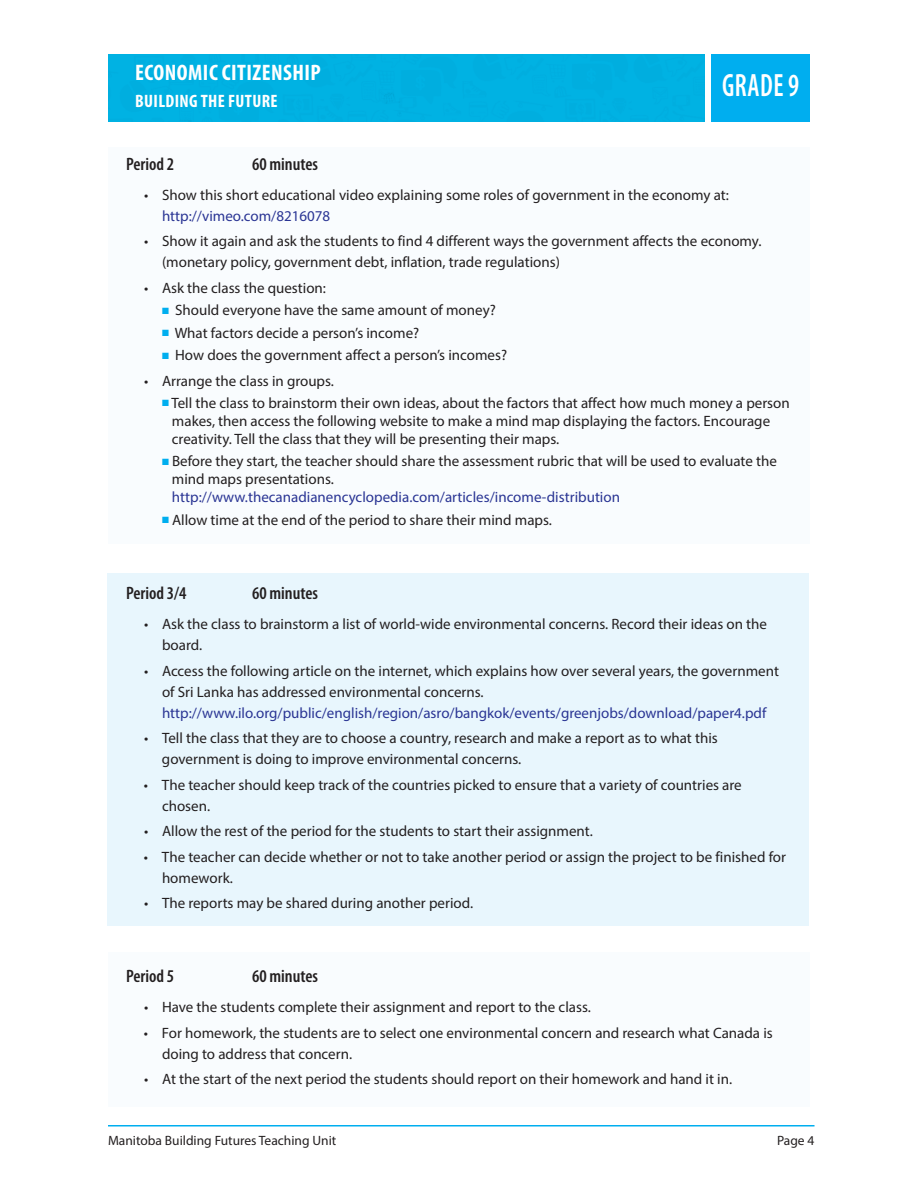
<style>
.page{position:relative;width:918px;height:1188px;background:#fff}
.page>*{position:absolute;margin:0;border:0;box-sizing:border-box;transform-origin:0 0}
.t1{font:600 condensed 32.4px "Myriad Pro";letter-spacing:.02em;color:#fff;scale:.83 1}
.t2{font:700 condensed 22.5px "Myriad Pro";letter-spacing:.02em;color:#fff}
.t3{font:600 condensed 18px "Myriad Pro";color:#231f20}
.t4{font:700 condensed 18px "Myriad Pro";letter-spacing:.02em;color:#fff}
.t5{font:15px/21px "Myriad Pro";color:#231f20}
.t6{font:15px "Myriad Pro";color:#2a3594}
.t7{font:13.5px "Myriad Pro";color:#231f20}
.s1{color:#00aeef}
</style>
<div class="page">
<div style="left:108px;top:952px;width:701px;height:155px;background:#f9fcfe"></div>
<div style="left:108px;top:147px;width:701px;height:396px;background:#f9fcfe"></div>
<div style="left:107px;top:573px;width:701px;height:353px;background:#e8f6fd"></div>
<hr style="left:108px;top:1125px;width:707px;height:1px;background:#00aeef">
<div style="left:711px;top:54px;width:99px;height:67px;background:#00aeef"></div>
<div style="left:108px;top:54px;width:597px;height:67px;background:#00b1e3"></div>
<h2 class="t2" style="left:135px;top:65px;width:187px">ECONOMIC CITIZENSHIP</h2>
<p class="t4" style="left:135px;top:95px;width:144px">BUILDING THE FUTURE</p>
<h1 class="t1" style="left:722px;top:73px;width:94px">GRADE 9</h1>
<p class="t3" style="left:126px;top:157px;width:50px">Period 2</p>
<p class="t3" style="left:252px;top:157px;width:68px">60 minutes</p>
<p class="t5" style="left:144px;top:185px;width:586px">• Show this short educational video explaining some roles of government in the economy at:</p>
<p class="t6" style="left:162px;top:210px;width:170px">http://vimeo.com/8216078</p>
<p class="t5" style="left:162px;top:232px;width:601px;text-indent:-18px">• Show it again and ask the students to find 4 different ways the government affects the economy. (monetary policy, government debt, inflation, trade regulations)</p>
<p class="t5" style="left:144px;top:278px;width:184px">• Ask the class the question:</p>
<p class="t5" style="left:162px;top:301px;width:335px"><span class="s1">■</span> Should everyone have the same amount of money?</p>
<p class="t5" style="left:162px;top:323px;width:259px"><span class="s1">■</span> What factors decide a person’s income?</p>
<p class="t5" style="left:162px;top:346px;width:347px"><span class="s1">■</span> How does the government affect a person’s incomes?</p>
<p class="t5" style="left:144px;top:371px;width:192px">• Arrange the class in groups.</p>
<p class="t5" style="left:172px;top:395px;width:619px;line-height:18px;text-indent:-10px"><span class="s1">■</span> Tell the class to brainstorm their own ideas, about the factors that affect how much money a person makes, then access the following website to make a mind map displaying the factors. Encourage creativity. Tell the class that they will be presenting their maps.</p>
<p class="t5" style="left:172px;top:454px;width:607px;line-height:18px;text-indent:-10px"><span class="s1">■</span> Before they start, the teacher should share the assessment rubric that will be used to evaluate the mind maps presentations.</p>
<p class="t6" style="left:172px;top:492px;width:450px">http://www.thecanadianencyclopedia.com/articles/income-distribution</p>
<p class="t5" style="left:162px;top:511px;width:392px"><span class="s1">■</span> Allow time at the end of the period to share their mind maps.</p>
<p class="t3" style="left:126px;top:587px;width:62px">Period 3/4</p>
<p class="t3" style="left:252px;top:587px;width:68px">60 minutes</p>
<p class="t5" style="left:162px;top:615px;width:607px;text-indent:-18px">• Ask the class to brainstorm a list of world-wide environmental concerns. Record their ideas on the board.</p>
<p class="t5" style="left:162px;top:661px;width:619px;text-indent:-18px">• Access the following article on the internet, which explains how over several years, the government of Sri Lanka has addressed environmental concerns.</p>
<p class="t6" style="left:162px;top:707px;width:606px">http://www.ilo.org/public/english/region/asro/bangkok/events/greenjobs/download/paper4.pdf</p>
<p class="t5" style="left:162px;top:729px;width:557px;text-indent:-18px">• Tell the class that they are to choose a country, research and make a report as to what this government is doing to improve environmental concerns.</p>
<p class="t5" style="left:162px;top:775px;width:581px;text-indent:-18px">• The teacher should keep track of the countries picked to ensure that a variety of countries are chosen.</p>
<p class="t5" style="left:144px;top:822px;width:450px">• Allow the rest of the period for the students to start their assignment.</p>
<p class="t5" style="left:162px;top:847px;width:625px;text-indent:-18px">• The teacher can decide whether or not to take another period or assign the project to be finished for homework.</p>
<p class="t5" style="left:144px;top:894px;width:331px">• The reports may be shared during another period.</p>
<p class="t3" style="left:126px;top:970px;width:50px">Period 5</p>
<p class="t3" style="left:252px;top:970px;width:68px">60 minutes</p>
<p class="t5" style="left:144px;top:998px;width:448px">• Have the students complete their assignment and report to the class.</p>
<p class="t5" style="left:162px;top:1024px;width:612px;text-indent:-18px">• For homework, the students are to select one environmental concern and research what Canada is doing to address that concern.</p>
<p class="t5" style="left:144px;top:1070px;width:590px">• At the start of the next period the students should report on their homework and hand it in.</p>
<p class="t7" style="left:108px;top:1135px;width:230px">Manitoba Building Futures Teaching Unit</p>
<p class="t7" style="left:777px;top:1135px;width:39px">Page 4</p>
</div>
